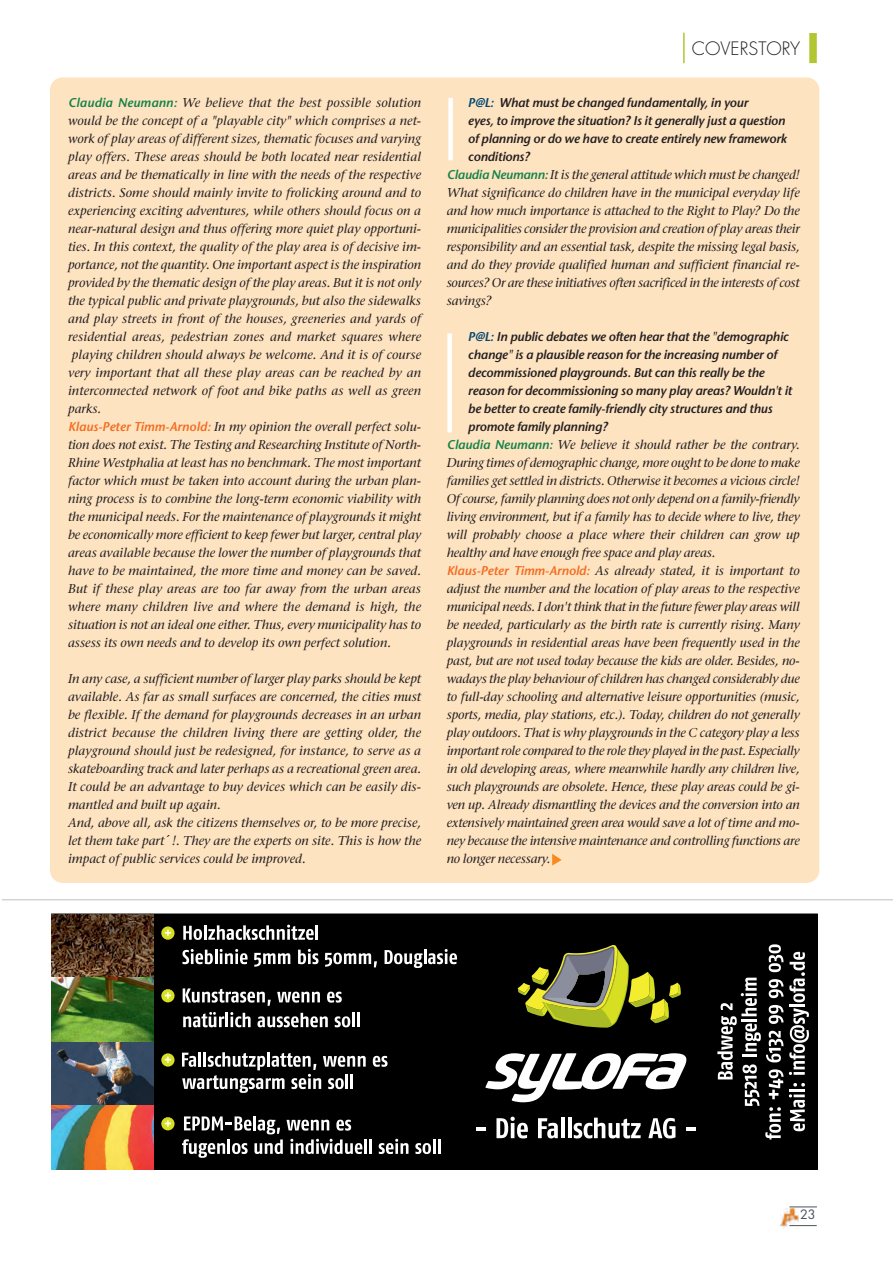
<style>
.page{position:relative;width:893px;height:1262px;background:#fff}
.page>*{position:absolute;margin:0;border:0;box-sizing:border-box;transform-origin:0 0}
.t1{font:300 18px "Futura";color:#231f20}
.t2{font:italic 12.75px/18px "Stone Serif";letter-spacing:-.005em;color:#231f20}
.t3{font:italic 600 12.75px/18px "Stone Sans";letter-spacing:-.015em;color:#231f20}
.t4{font:12.6px "Futura";color:#4d515e}
.s1{font-family:"Stone Sans";font-weight:600;color:#148247}
.s2{font-family:"Stone Sans";font-weight:600;color:#f36c21}
.s3{font-family:"Lucida Grande";font-style:normal}
.s4{color:#004670}
</style>
<div class="page">
<div style="left:50px;top:77px;width:769px;height:806px;background:#fee3c1;border-radius:13px"></div>
<div style="left:809px;top:33px;width:7px;height:30px;background:#b0c732"></div>
<img style="left:780px;top:1208px;width:18px;height:20px">
<svg style="left:789px;top:1206px;width:28px;height:1px"></svg>
<svg style="left:789px;top:1225px;width:27px;height:1px"></svg>
<hr style="left:683px;top:33px;width:1px;height:30px;background:#b0c732">
<svg style="left:552px;top:853px;width:9px;height:12px"></svg>
<div style="left:447px;top:333px;width:5px;height:99px;background:#fff"></div>
<div style="left:448px;top:98px;width:5px;height:62px;background:#fff"></div>
<hr style="left:2px;top:899px;width:890px;height:1px;background:#bfc0c3">
<div style="left:52px;top:914px;width:765px;height:255px;background:#000"></div>
<svg style="left:485px;top:1053px;width:202px;height:49px"></svg>
<svg style="left:517px;top:945px;width:163px;height:82px"></svg>
<svg style="left:476px;top:1127px;width:9px;height:3px"></svg>
<svg style="left:496px;top:1116px;width:32px;height:22px"></svg>
<svg style="left:538px;top:1118px;width:20px;height:20px"></svg>
<hr style="left:561px;top:1117px;width:3px;height:21px;background:#fff">
<svg style="left:568px;top:1117px;width:3px;height:21px"></svg>
<svg style="left:573px;top:1117px;width:67px;height:21px"></svg>
<svg style="left:648px;top:1118px;width:27px;height:20px"></svg>
<svg style="left:686px;top:1127px;width:10px;height:3px"></svg>
<svg style="left:717px;top:944px;width:91px;height:195px"></svg>
<svg style="left:161px;top:1053px;width:13px;height:13px"></svg>
<svg style="left:165px;top:1056px;width:6px;height:6px"></svg>
<svg style="left:373px;top:1055px;width:14px;height:11px"></svg>
<div style="left:161px;top:989px;width:13px;height:13px;background:#d6df21;border-radius:50%"></div>
<svg style="left:165px;top:992px;width:6px;height:6px"></svg>
<svg style="left:183px;top:988px;width:88px;height:17px"></svg>
<svg style="left:277px;top:991px;width:43px;height:11px"></svg>
<svg style="left:327px;top:991px;width:15px;height:11px"></svg>
<svg style="left:161px;top:926px;width:13px;height:13px"></svg>
<svg style="left:165px;top:929px;width:6px;height:6px"></svg>
<svg style="left:183px;top:924px;width:131px;height:16px"></svg>
<hr style="left:315px;top:925px;width:3px;height:14px;background:#fff">
<svg style="left:182px;top:949px;width:65px;height:15px"></svg>
<svg style="left:254px;top:952px;width:36px;height:14px"></svg>
<svg style="left:298px;top:949px;width:20px;height:15px"></svg>
<svg style="left:325px;top:952px;width:52px;height:15px"></svg>
<svg style="left:384px;top:950px;width:38px;height:18px"></svg>
<hr style="left:423px;top:949px;width:3px;height:15px;background:#fff">
<svg style="left:428px;top:949px;width:29px;height:15px"></svg>
<svg style="left:183px;top:1012px;width:41px;height:15px"></svg>
<hr style="left:225px;top:1012px;width:3px;height:15px;background:#fff">
<svg style="left:230px;top:1012px;width:20px;height:15px"></svg>
<svg style="left:257px;top:1012px;width:71px;height:15px"></svg>
<svg style="left:334px;top:1012px;width:25px;height:15px"></svg>
<svg style="left:182px;top:1052px;width:183px;height:40px"></svg>
<hr style="left:345px;top:1074px;width:3px;height:14px;background:#fff">
<hr style="left:350px;top:1074px;width:3px;height:14px;background:#fff">
<hr style="left:364px;top:1139px;width:3px;height:14px;background:#fff">
<hr style="left:369px;top:1139px;width:3px;height:14px;background:#fff">
<svg style="left:378px;top:1138px;width:30px;height:16px"></svg>
<svg style="left:415px;top:1139px;width:25px;height:15px"></svg>
<div style="left:161px;top:1117px;width:13px;height:13px;background:#d6df21;border-radius:50%"></div>
<svg style="left:165px;top:1120px;width:6px;height:6px"></svg>
<svg style="left:182px;top:1116px;width:180px;height:41px"></svg>
<img style="left:52px;top:914px;width:102px;height:255px">
<p class="t2" style="left:68px;top:94px;width:354px"><span class="s1">Claudia Neumann:</span> We believe that the best possible solution would be the concept of a "playable city" which comprises a net&shy;work of play areas of different sizes, thematic focuses and varying play offers. These areas should be both located near residential areas and be thematically in line with the needs of the respective districts. Some should mainly invite to frolicking around and to experiencing exciting adventures, while others should focus on a near-natural design and thus offering more quiet play opportuni&shy;ties. In this context, the quality of the play area is of decisive im&shy;portance, not the quantity. One important aspect is the inspiration provided by the thematic design of the play areas. But it is not only the typical public and private playgrounds, but also the sidewalks and play streets in front of the houses, greeneries and yards of residential areas, pedestrian zones and market squares where playing children should always be welcome. And it is of course very important that all these play areas can be reached by an interconnected network of foot and bike paths as well as green parks.<br><span class="s2">Klaus-Peter Timm-Arnold:</span> In my opinion the overall perfect solu&shy;tion does not exist. The Testing and Researching Institute of North-Rhine Westphalia at least has no benchmark. The most important factor which must be taken into account during the urban plan&shy;ning process is to combine the long-term economic viability with the municipal needs. For the maintenance of playgrounds it might be economically more efficient to keep fewer but larger, central play areas available because the lower the number of playgrounds that have to be maintained, the more time and money can be saved.<br>But if these play areas are too far away from the urban areas where many children live and where the demand is high, the situation is not an ideal one either. Thus, every municipality has to assess its own needs and to develop its own perfect solution.</p>
<p class="t2" style="left:68px;top:670px;width:354px">In any case, a sufficient number of larger play parks should be kept available. As far as small surfaces are concerned, the cities must be flexible. If the demand for playgrounds decreases in an urban district because the children living there are getting older, the playground should just be redesigned, for instance, to serve as a skateboarding track and later perhaps as a recreational green area.<br>It could be an advantage to buy devices which can be easily dis&shy;mantled and built up again.<br>And, above all, ask the citizens themselves or, to be more precise, let them take part<span class="s3">´</span>!. They are the experts on site. This is how the impact of public services could be improved.</p>
<h1 class="t1" style="left:692px;top:39px;width:110px">COVERSTORY</h1>
<p class="t3" style="left:468px;top:95px;width:320px"><span class="s4">P@L:</span> What must be changed fundamentally, in your<br>eyes, to improve the situation? Is it generally just a question of planning or do we have to create entirely new framework conditions?</p>
<p class="t2" style="left:446px;top:166px;width:354px;text-align:justify"><span class="s1">Claudia Neumann:</span> It is the general attitude which must be changed!<br>What significance do children have in the municipal everyday life and how much importance is attached to the Right to Play? Do the municipalities consider the provision and creation of play areas their responsibility and an essential task, despite the missing legal basis, and do they provide qualified human and sufficient financial re&shy;sources? Or are these initiatives often sacrificed in the interests of cost savings?</p>
<p class="t3" style="left:468px;top:329px;width:325px"><span class="s4">P@L:</span> In public debates we often hear that the "demographic change" is a plausible reason for the increasing number of decommissioned playgrounds. But can this really be the reason for decommissioning so many play areas? Wouldn't it be better to create family-friendly city structures and thus promote family planning?</p>
<p class="t2" style="left:446px;top:436px;width:354px"><span class="s1">Claudia Neumann:</span> We believe it should rather be the contrary.<br>During times of demographic change, more ought to be done to make families get settled in districts. Otherwise it becomes a vicious circle!<br>Of course, family planning does not only depend on a family-friendly living environment, but if a family has to decide where to live, they will probably choose a place where their children can grow up healthy and have enough free space and play areas.<br><span class="s2">Klaus-Peter Timm-Arnold:</span> As already stated, it is important to adjust the number and the location of play areas to the respective municipal needs. I don't think that in the future fewer play areas will be needed, particularly as the birth rate is currently rising. Many playgrounds in residential areas have been frequently used in the past, but are not used today because the kids are older. Besides, no&shy;wadays the play behaviour of children has changed considerably due to full-day schooling and alternative leisure opportunities (music, sports, media, play stations, etc.). Today, children do not generally play outdoors. That is why playgrounds in the C category play a less important role compared to the role they played in the past. Especially in old developing areas, where meanwhile hardly any children live, such playgrounds are obsolete. Hence, these play areas could be gi&shy;ven up. Already dismantling the devices and the conversion into an extensively maintained green area would save a lot of time and mo&shy;ney because the intensive maintenance and controlling functions are no longer necessary.</p>
<p class="t4" style="left:800px;top:1208px;width:17px">23</p>
</div>
